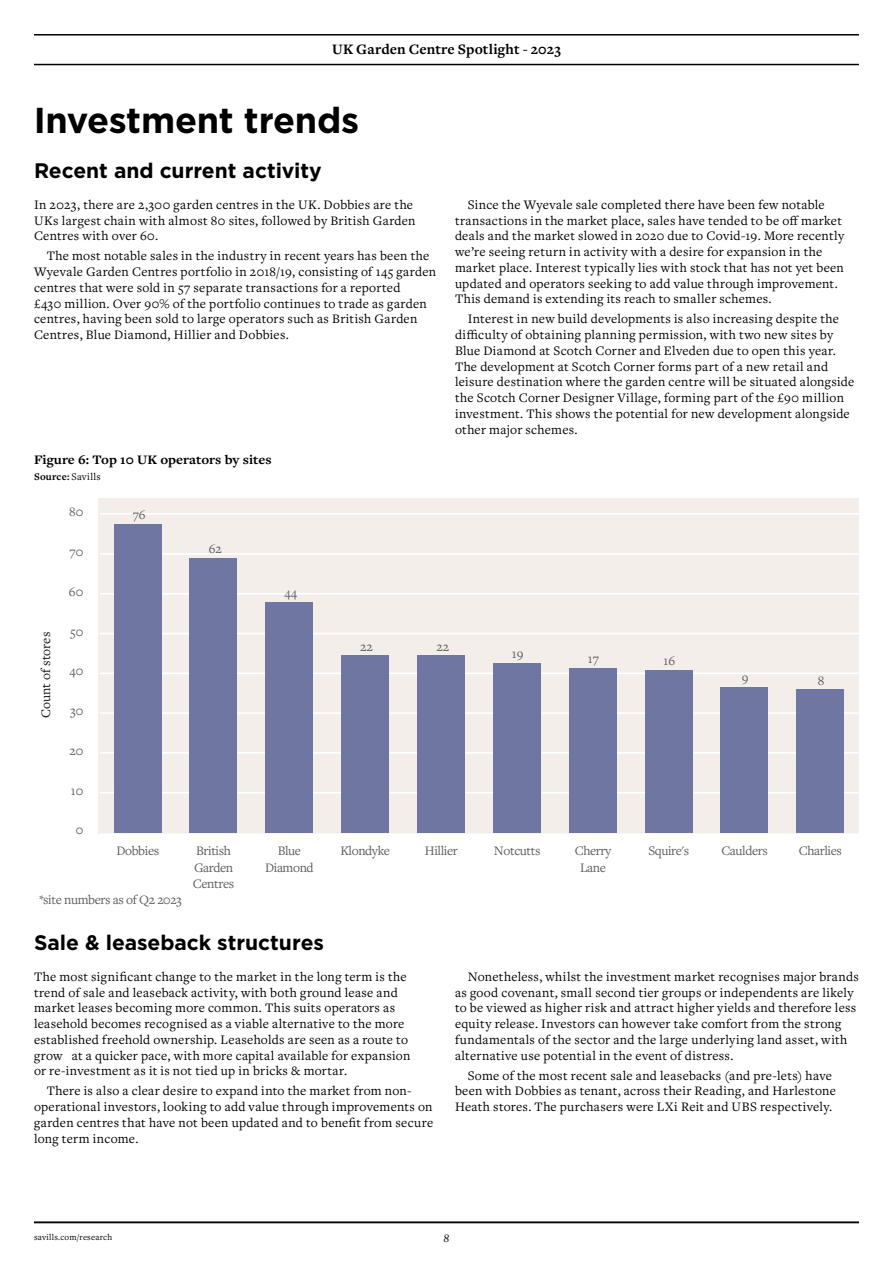
<style>
.page{position:relative;width:893px;height:1263px;background:#fff}
.page>*{position:absolute;margin:0;border:0;box-sizing:border-box;transform-origin:0 0}
.t1{font:700 36px "Gotham";letter-spacing:-.01em;color:#000}
.t2{font:700 21px "Gotham";letter-spacing:-.005em;color:#000}
.t3{font:700 15px "Freight Text Pro";letter-spacing:.01em;color:#000}
.t4{font:13.5px/15.8px "Freight Text Pro";letter-spacing:.02em;color:#000}
.t5{font:13.5px/16.2px "Freight Text Pro";letter-spacing:-.03em;color:#605c5b;text-align:center}
.t6{font:700 13.5px "Freight Text Pro";color:#000;scale:1.06 1}
.t7{font:13.5px "Freight Text Pro";color:#13110c}
.t8{font:italic 12px "Freight Text Pro";color:#000}
.t9{font:700 10.5px "Freight Text Pro";letter-spacing:.02em;color:#000}
.t10{font:9px "Freight Text Pro";letter-spacing:.02em;color:#000}
.s1{font-weight:400}
</style>
<div class="page">
<div style="left:99px;top:498px;width:760px;height:336px;background:#f3eeea"></div>
<hr style="left:100px;top:833px;width:759px;height:2px;background:#fff">
<hr style="left:100px;top:792px;width:759px;height:1px;background:#fff">
<hr style="left:100px;top:752px;width:759px;height:2px;background:#fff">
<hr style="left:100px;top:712px;width:759px;height:2px;background:#fff">
<hr style="left:100px;top:672px;width:759px;height:2px;background:#fff">
<hr style="left:100px;top:633px;width:759px;height:1px;background:#fff">
<hr style="left:100px;top:593px;width:759px;height:2px;background:#fff">
<hr style="left:100px;top:553px;width:759px;height:2px;background:#fff">
<hr style="left:100px;top:513px;width:759px;height:2px;background:#fff">
<div style="left:190px;top:558px;width:47px;height:274px;background:#6e76a1"></div>
<div style="left:114px;top:524px;width:47px;height:308px;background:#6e76a1"></div>
<div style="left:417px;top:655px;width:48px;height:177px;background:#6e76a1"></div>
<div style="left:341px;top:655px;width:48px;height:177px;background:#6e76a1"></div>
<div style="left:265px;top:602px;width:48px;height:230px;background:#6e76a1"></div>
<div style="left:493px;top:663px;width:48px;height:169px;background:#6e76a1"></div>
<div style="left:796px;top:689px;width:48px;height:143px;background:#6e76a1"></div>
<div style="left:721px;top:687px;width:47px;height:145px;background:#6e76a1"></div>
<div style="left:645px;top:670px;width:47px;height:162px;background:#6e76a1"></div>
<div style="left:569px;top:667px;width:48px;height:165px;background:#6e76a1"></div>
<hr style="left:34px;top:64px;width:825px;height:1px;background:#000">
<hr style="left:34px;top:34px;width:825px;height:2px;background:#000">
<hr style="left:34px;top:1222px;width:825px;height:1px;background:#000">
<p class="t3" style="left:332px;top:39px;width:230px">UK Garden Centre Spotlight - 2023</p>
<h1 class="t1" style="left:34px;top:100px;width:327px">Investment trends</h1>
<h2 class="t2" style="left:34px;top:158px;width:289px">Recent and current activity</h2>
<p class="t4" style="left:34px;top:196px;width:383px">In 2023, there are 2,300 garden centres in the UK. Dobbies are the<br>UKs largest chain with almost 80 sites, followed by British Garden<br>Centres with over 60.</p>
<p class="t4" style="left:34px;top:248px;width:404px;text-indent:13px">The most notable sales in the industry in recent years has been the Wyevale Garden Centres portfolio in 2018/19, consisting of 145 garden centres that were sold in 57 separate transactions for a reported<br>£430 million. Over 90% of the portfolio continues to trade as garden centres, having been sold to large operators such as British Garden Centres, Blue Diamond, Hillier and Dobbies.</p>
<p class="t6" style="left:34px;top:451px;width:226px">Figure 6: Top 10 UK operators by sites</p>
<p class="t9" style="left:34px;top:470px;width:68px">Source: <span class="s1">Savills</span></p>
<p class="t4" style="left:455px;top:196px;width:391px;text-indent:13px">Since the Wyevale sale completed there have been few notable transactions in the market place, sales have tended to be off market deals and the market slowed in 2020 due to Covid-19. More recently we’re seeing return in activity with a desire for expansion in the market place. Interest typically lies with stock that has not yet been updated and operators seeking to add value through improvement.<br>This demand is extending its reach to smaller schemes.</p>
<p class="t4" style="left:455px;top:311px;width:401px;text-indent:13px">Interest in new build developments is also increasing despite the difficulty of obtaining planning permission, with two new sites by Blue Diamond at Scotch Corner and Elveden due to open this year.<br>The development at Scotch Corner forms part of a new retail and leisure destination where the garden centre will be situated alongside the Scotch Corner Designer Village, forming part of the £90 million investment. This shows the potential for new development alongside other major schemes.</p>
<p class="t7" style="left:37px;top:718px;width:88px;rotate:-90deg">Count of stores</p>
<p class="t5" style="left:69px;top:504px;width:16px">80</p>
<p class="t5" style="left:69px;top:543px;width:15px">70</p>
<p class="t5" style="left:69px;top:583px;width:16px">60</p>
<p class="t5" style="left:70px;top:623px;width:15px">50</p>
<p class="t5" style="left:69px;top:662px;width:15px">40</p>
<p class="t5" style="left:70px;top:702px;width:15px">30</p>
<p class="t5" style="left:69px;top:742px;width:15px">20</p>
<p class="t5" style="left:71px;top:782px;width:14px">10</p>
<p class="t5" style="left:76px;top:821px;width:9px">0</p>
<p class="t5" style="left:133px;top:506px;width:14px">76</p>
<p class="t5" style="left:209px;top:540px;width:15px">62</p>
<p class="t5" style="left:285px;top:584px;width:14px">44</p>
<p class="t5" style="left:360px;top:638px;width:14px">22</p>
<p class="t5" style="left:436px;top:638px;width:14px">22</p>
<p class="t5" style="left:512px;top:645px;width:13px">19</p>
<p class="t5" style="left:588px;top:650px;width:13px">17</p>
<p class="t5" style="left:663px;top:652px;width:13px">16</p>
<p class="t5" style="left:742px;top:669px;width:8px">9</p>
<p class="t5" style="left:818px;top:672px;width:8px">8</p>
<p class="t5" style="left:116px;top:842px;width:44px">Dobbies</p>
<p class="t5" style="left:193px;top:842px;width:43px;text-align:left">British<br>Garden<br>Centres</p>
<p class="t5" style="left:265px;top:842px;width:50px">Blue<br>Diamond</p>
<p class="t5" style="left:340px;top:842px;width:51px">Klondyke</p>
<p class="t5" style="left:425px;top:842px;width:35px">Hillier</p>
<p class="t5" style="left:494px;top:842px;width:48px">Notcutts</p>
<p class="t5" style="left:575px;top:842px;width:38px">Cherry<br>Lane</p>
<p class="t5" style="left:648px;top:842px;width:42px">Squire's</p>
<p class="t5" style="left:721px;top:842px;width:48px">Caulders</p>
<p class="t5" style="left:799px;top:842px;width:45px">Charlies</p>
<p class="t5" style="left:39px;top:891px;width:144px">*site numbers as of Q2 2023</p>
<h2 class="t2" style="left:34px;top:930px;width:291px">Sale &amp; leaseback structures</h2>
<p class="t4" style="left:34px;top:968px;width:378px">The most significant change to the market in the long term is the trend of sale and leaseback activity, with both ground lease and market leases becoming more common. This suits operators as leasehold becomes recognised as a viable alternative to the more established freehold ownership. Leaseholds are seen as a route to grow at a quicker pace, with more capital available for expansion or re‑investment as it is not tied up in bricks &amp; mortar.</p>
<p class="t4" style="left:34px;top:1083px;width:401px;text-indent:13px">There is also a clear desire to expand into the market from non&shy;operational investors, looking to add value through improvements on garden centres that have not been updated and to benefit from secure long term income.</p>
<p class="t4" style="left:455px;top:968px;width:405px;text-indent:13px">Nonetheless, whilst the investment market recognises major brands as good covenant, small second tier groups or independents are likely to be viewed as higher risk and attract higher yields and therefore less equity release. Investors can however take comfort from the strong fundamentals of the sector and the large underlying land asset, with alternative use potential in the event of distress.</p>
<p class="t4" style="left:455px;top:1067px;width:382px;text-indent:13px">Some of the most recent sale and leasebacks (and pre-lets) have been with Dobbies as tenant, across their Reading, and Harlestone<br>Heath stores. The purchasers were LXi Reit and UBS respectively.</p>
<p class="t10" style="left:34px;top:1231px;width:80px">savills.com/research</p>
<p class="t8" style="left:444px;top:1230px;width:7px">8</p>
</div>
